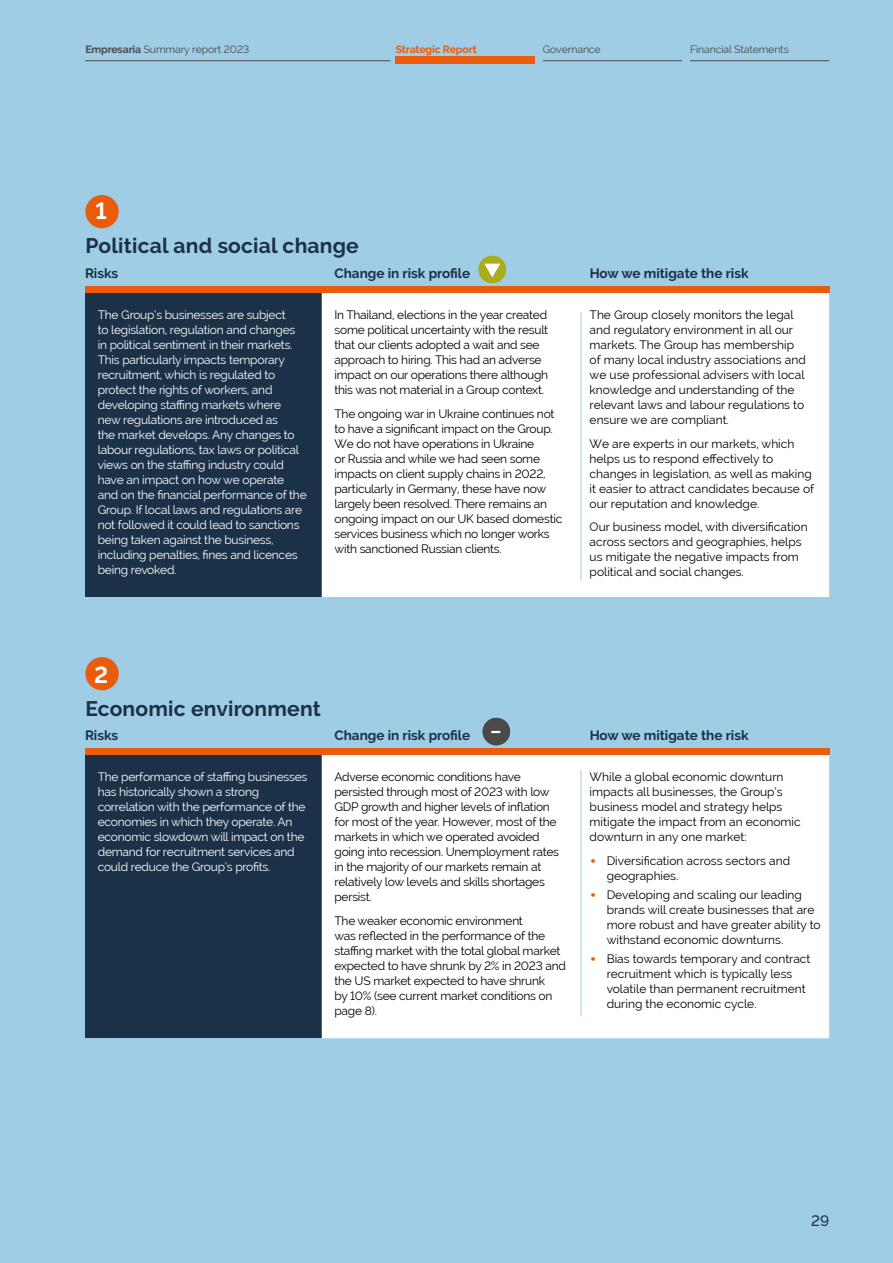
<style>
.page{position:relative;width:893px;height:1263px;background:#9ecde5}
.page>*{position:absolute;margin:0;border:0;box-sizing:border-box;transform-origin:0 0}
.t1{font:700 23.1px "Raleway";color:#fff}
.t2{font:700 21px "Raleway";letter-spacing:.01em;color:#1b3147}
.t3{font:700 18.3px "Raleway";color:#fff}
.t4{font:500 15px "Raleway";color:#1b3147}
.t5{font:700 13.5px "Raleway";color:#1b3147}
.t6{font:12px/15px "Raleway";letter-spacing:-.02em;color:#000}
.t7{font:12px/15px "Raleway";color:#000}
.t8{font:12px/15px "Raleway";letter-spacing:-.02em;color:#fff}
.t9{font:10.5px "Raleway";letter-spacing:-.01em;color:#4a4a49}
.t10{font:700 10.5px "Raleway";letter-spacing:-.01em;color:#ea5b0b}
.s1{font-weight:700}
.s2{font-size:21px;color:#ea5b0b}
</style>
<div class="page">
<div style="left:85px;top:287px;width:237px;height:310px;background:#1b3147"></div>
<div style="left:322px;top:293px;width:507px;height:304px;background:#fff"></div>
<div style="left:85px;top:749px;width:237px;height:289px;background:#1b3147"></div>
<div style="left:322px;top:754px;width:507px;height:284px;background:#fff"></div>
<div style="left:85px;top:195px;width:34px;height:33px;background:#ea5b0b;border-radius:50%"></div>
<div style="left:85px;top:657px;width:34px;height:33px;background:#ea5b0b;border-radius:50%"></div>
<hr style="left:581px;top:770px;width:1px;height:246px;background:#9ecde5">
<hr style="left:581px;top:312px;width:1px;height:268px;background:#9ecde5">
<div style="left:483px;top:718px;width:27px;height:27px;background:#4a4a49;border-radius:50%"></div>
<div style="left:85px;top:286px;width:744px;height:7px;background:#ea5b0b"></div>
<div style="left:85px;top:748px;width:744px;height:6px;background:#ea5b0b"></div>
<div style="left:479px;top:256px;width:27px;height:27px;background:#a9ad19;border-radius:50%"></div>
<svg style="left:484px;top:264px;width:16px;height:13px"></svg>
<hr style="left:543px;top:60px;width:139px;height:1px;background:#4a4a49">
<hr style="left:690px;top:60px;width:139px;height:1px;background:#4a4a49">
<hr style="left:85px;top:60px;width:305px;height:1px;background:#4a4a49">
<div style="left:396px;top:57px;width:139px;height:7px;background:#ea5b0b"></div>
<p class="t9" style="left:85px;top:43px;width:165px"><span class="s1">Empresaria</span> Summary report 2023</p>
<p class="t10" style="left:396px;top:43px;width:82px">Strategic Report</p>
<p class="t9" style="left:543px;top:43px;width:59px">Governance</p>
<p class="t9" style="left:690px;top:43px;width:100px">Financial Statements</p>
<h1 class="t1" style="left:96px;top:198px;width:13px">1</h1>
<h2 class="t2" style="left:85px;top:234px;width:275px">Political and social change</h2>
<p class="t5" style="left:85px;top:266px;width:35px">Risks</p>
<p class="t5" style="left:334px;top:266px;width:137px">Change in risk profile</p>
<p class="t5" style="left:590px;top:266px;width:160px">How we mitigate the risk</p>
<p class="t8" style="left:98px;top:308px;width:210px">The Group’s businesses are subject<br>to legislation, regulation and changes in political sentiment in their markets.<br>This particularly impacts temporary recruitment, which is regulated to protect the rights of workers, and developing staffing markets where new regulations are introduced as<br>the market develops. Any changes to labour regulations, tax laws or political views on the staffing industry could have an impact on how we operate and on the financial performance of the Group. If local laws and regulations are not followed it could lead to sanctions being taken against the business, including penalties, fines and licences being revoked.</p>
<p class="t6" style="left:334px;top:308px;width:215px">In Thailand, elections in the year created some political uncertainty with the result that our clients adopted a wait and see approach to hiring. This had an adverse impact on our operations there although this was not material in a Group context.</p>
<p class="t7" style="left:590px;top:308px;width:218px">The Group closely monitors the legal and regulatory environment in all our markets. The Group has membership of many local industry associations and we use professional advisers with local knowledge and understanding of the relevant laws and labour regulations to ensure we are compliant.</p>
<p class="t7" style="left:590px;top:436px;width:226px">We are experts in our markets, which helps us to respond effectively to changes in legislation, as well as making it easier to attract candidates because of our reputation and knowledge.</p>
<p class="t7" style="left:590px;top:520px;width:220px">Our business model, with diversification across sectors and geographies, helps us mitigate the negative impacts from political and social changes.</p>
<p class="t6" style="left:334px;top:406px;width:229px">The ongoing war in Ukraine continues not to have a significant impact on the Group.<br>We do not have operations in Ukraine<br>or Russia and while we had seen some impacts on client supply chains in 2022, particularly in Germany, these have now largely been resolved. There remains an ongoing impact on our UK based domestic services business which no longer works with sanctioned Russian clients.</p>
<h1 class="t1" style="left:94px;top:661px;width:16px">2</h1>
<h2 class="t2" style="left:85px;top:696px;width:237px">Economic environment</h2>
<p class="t5" style="left:85px;top:728px;width:35px">Risks</p>
<p class="t5" style="left:334px;top:728px;width:137px">Change in risk profile</p>
<p class="t5" style="left:590px;top:728px;width:160px">How we mitigate the risk</p>
<p class="t8" style="left:98px;top:769px;width:211px">The performance of staffing businesses has historically shown a strong correlation with the performance of the economies in which they operate. An economic slowdown will impact on the demand for recruitment services and could reduce the Group’s profits.</p>
<p class="t6" style="left:334px;top:769px;width:226px">Adverse economic conditions have persisted through most of 2023 with low GDP growth and higher levels of inflation for most of the year. However, most of the markets in which we operated avoided going into recession. Unemployment rates in the majority of our markets remain at relatively low levels and skills shortages persist.</p>
<p class="t6" style="left:334px;top:913px;width:233px">The weaker economic environment<br>was reflected in the performance of the staffing market with the total global market expected to have shrunk by 2% in 2023 and the US market expected to have shrunk<br>by 10% (see current market conditions on page 8).</p>
<h3 class="t3" style="left:502px;top:743px;width:13px;rotate:-180deg">–</h3>
<p class="t7" style="left:590px;top:769px;width:213px">While a global economic downturn impacts all businesses, the Group’s business model and strategy helps mitigate the impact from an economic downturn in any one market:</p>
<p class="t7" style="left:607px;top:853px;width:185px;text-indent:-17px"><span class="s2">•</span> Diversification across sectors and geographies.</p>
<p class="t7" style="left:607px;top:887px;width:216px;text-indent:-17px"><span class="s2">•</span> Developing and scaling our leading brands will create businesses that are more robust and have greater ability to withstand economic downturns.</p>
<p class="t7" style="left:607px;top:951px;width:205px;text-indent:-17px"><span class="s2">•</span> Bias towards temporary and contract recruitment which is typically less volatile than permanent recruitment during the economic cycle.</p>
<p class="t4" style="left:811px;top:1212px;width:19px">29</p>
</div>
